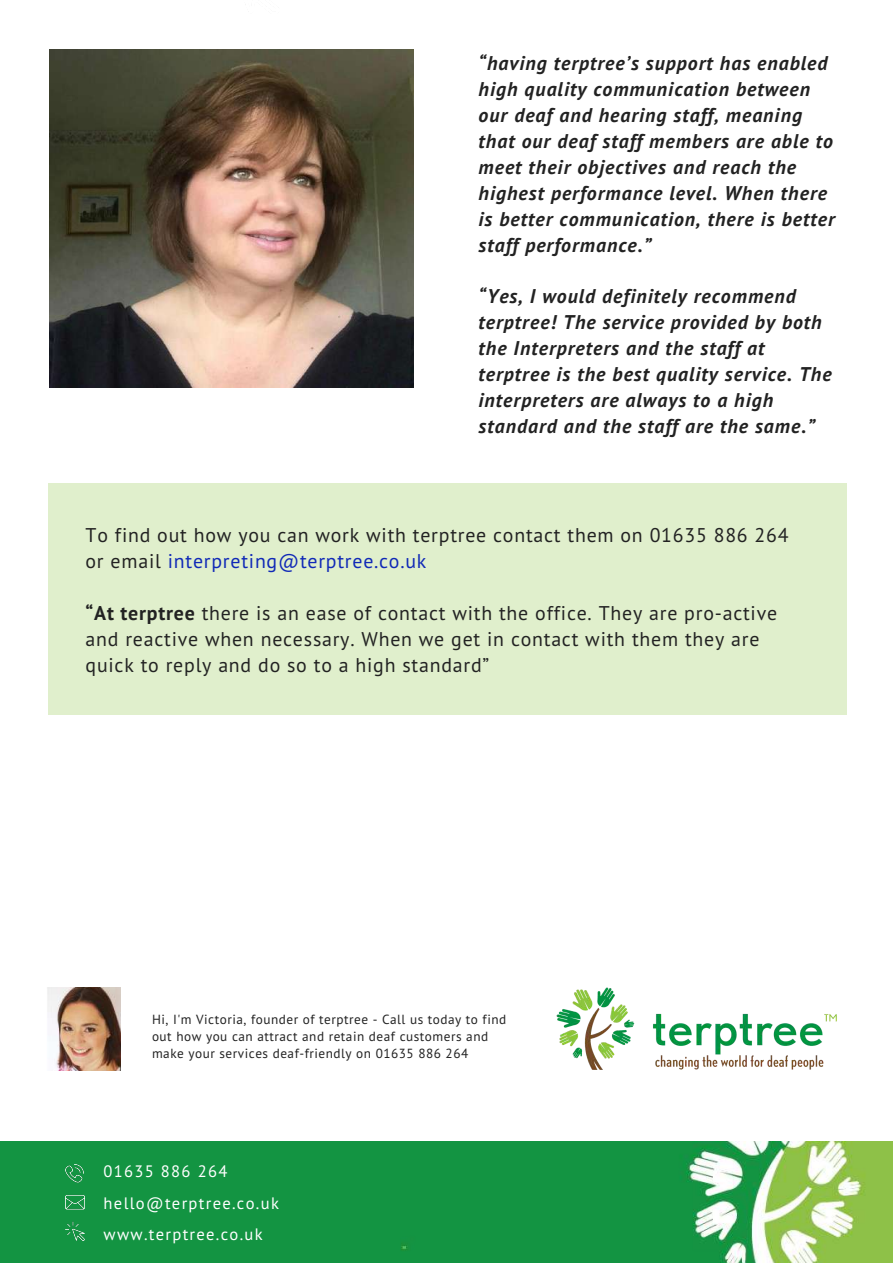
<style>
.page{position:relative;width:893px;height:1263px;background:#fff}
.page>*{position:absolute;margin:0;border:0;box-sizing:border-box;transform-origin:0 0}
.t1{font:italic 700 19.8px/26px "PT Sans";letter-spacing:.05em;color:#222}
.t2{font:19.8px/26px "PT Sans";letter-spacing:.04em;color:#222}
.t3{font:16.5px/31.5px "PT Sans";letter-spacing:.08em;color:#fff}
.t4{font:13.2px/17px "PT Sans";letter-spacing:.04em;color:#222}
.s1{color:#1029b7}
.s2{font-weight:700}
</style>
<div class="page">
<img style="left:556px;top:987px;width:281px;height:83px">
<div style="left:48px;top:483px;width:799px;height:232px;background:#e0efcc"></div>
<img style="left:0;top:1142px;width:893px;height:121px">
<img style="left:65px;top:1164px;width:19px;height:77px">
<img style="left:47px;top:987px;width:73px;height:84px">
<img style="left:50px;top:50px;width:363px;height:337px">
<p class="t1" style="left:479px;top:50px;width:358px">“having terptree’s support has enabled high quality communication between our deaf and hearing staff, meaning that our deaf staff members are able to meet their objectives and reach the highest performance level. When there is better communication, there is better staff performance.”</p>
<p class="t1" style="left:479px;top:283px;width:355px">“Yes, I would definitely recommend terptree! The service provided by both the Interpreters and the staff at terptree is the best quality service. The interpreters are always to a high standard and the staff are the same.”</p>
<p class="t2" style="left:86px;top:522px;width:704px">To find out how you can work with terptree contact them on 01635 886 264 or email <span class="s1">interpreting@terptree.co.uk</span></p>
<p class="t2" style="left:86px;top:599px;width:693px"><span class="s2">“At terptree</span> there is an ease of contact with the office. They are pro-active and reactive when necessary. When we get in contact with them they are quick to reply and do so to a high standard”</p>
<p class="t4" style="left:152px;top:1010px;width:356px">Hi, I'm Victoria, founder of terptree - Call us today to find out how you can attract and retain deaf customers and make your services deaf-friendly on 01635 886 264</p>
<p class="t3" style="left:104px;top:1155px;width:177px">01635 886 264 hello@terptree.co.uk www.terptree.co.uk</p>
</div>
